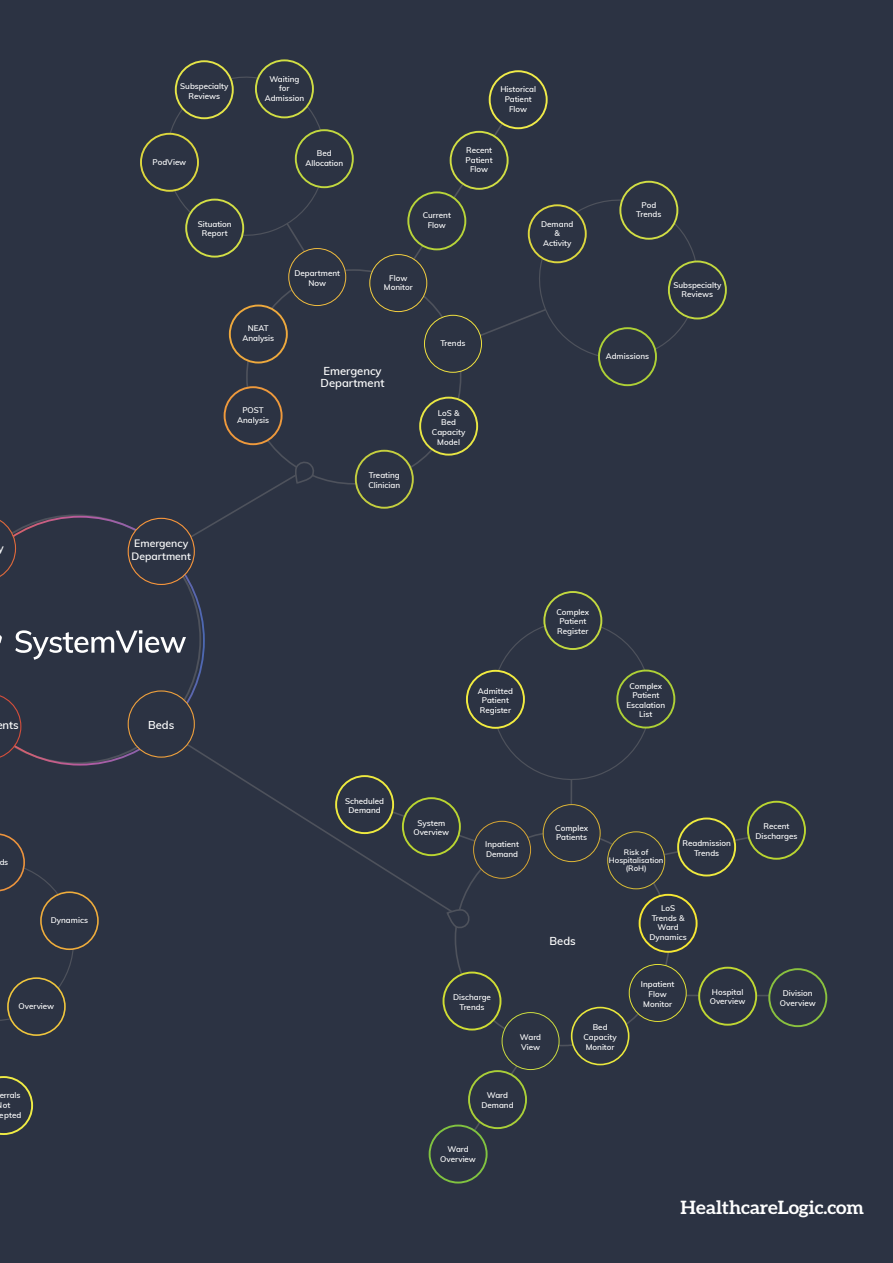
<style>
.page{position:relative;width:893px;height:1263px;background:#2c3343}
.page>*{position:absolute;margin:0;border:0;box-sizing:border-box;transform-origin:0 0}
.t1{font:700 18.3px "Aleo";letter-spacing:-.005em;color:#fff;scale:1.05 1}
.t2{font:600 11.25px/11.2px "Muli";color:#fff}
.t3{font:600 10.5px/13px "Muli";color:#fff}
.t4{font:600 8.1px/9.6px "Muli";color:#fff;text-align:center}
.t5{font:600 7.65px/8.1px "Muli";color:#fff;text-align:center}
</style>
<div class="page">
<svg style="left:155px;top:66px;width:180px;height:206px"></svg>
<div style="left:176px;top:61px;width:57px;height:57px;background:#2c3343;border-radius:50%"></div>
<div style="left:175px;top:60px;width:59px;height:59px;border:2px solid #e5e548;border-radius:50%"></div>
<div style="left:141px;top:134px;width:57px;height:57px;background:#2c3343;border-radius:50%"></div>
<div style="left:140px;top:133px;width:59px;height:59px;border:2px solid #dcd73e;border-radius:50%"></div>
<div style="left:256px;top:60px;width:57px;height:57px;background:#2c3343;border-radius:50%"></div>
<div style="left:255px;top:59px;width:59px;height:59px;border:2px solid #d1de44;border-radius:50%"></div>
<div style="left:296px;top:130px;width:57px;height:57px;background:#2c3343;border-radius:50%"></div>
<div style="left:295px;top:129px;width:59px;height:59px;border:2px solid #c2d83f;border-radius:50%"></div>
<div style="left:419px;top:397px;width:59px;height:59px;border:2px solid #e8e644;border-radius:50%"></div>
<div style="left:224px;top:386px;width:59px;height:59px;border:2px solid #ee993c;border-radius:50%"></div>
<svg style="left:205px;top:458px;width:119px;height:71px"></svg>
<div style="left:355px;top:450px;width:59px;height:59px;border:2px solid #c5cf3f;border-radius:50%"></div>
<div style="left:229px;top:305px;width:59px;height:58px;border:2px solid #eea93d;border-radius:50%"></div>
<div style="left:289px;top:249px;width:57px;height:57px;background:#2c3343;border-radius:50%"></div>
<div style="left:288px;top:248px;width:58px;height:58px;border:1px solid #f0bc3e;border-radius:50%"></div>
<div style="left:186px;top:200px;width:57px;height:57px;background:#2c3343;border-radius:50%"></div>
<div style="left:185px;top:199px;width:59px;height:59px;border:2px solid #d3df46;border-radius:50%"></div>
<div style="left:489px;top:70px;width:59px;height:59px;border:2px solid #f0eb49;border-radius:50%"></div>
<svg style="left:396px;top:105px;width:312px;height:265px"></svg>
<div style="left:620px;top:182px;width:57px;height:57px;background:#2c3343;border-radius:50%"></div>
<div style="left:619px;top:181px;width:59px;height:59px;border:2px solid #d2de45;border-radius:50%"></div>
<div style="left:599px;top:328px;width:57px;height:57px;background:#2c3343;border-radius:50%"></div>
<div style="left:598px;top:327px;width:59px;height:59px;border:2px solid #aed036;border-radius:50%"></div>
<div style="left:529px;top:205px;width:57px;height:57px;background:#2c3343;border-radius:50%"></div>
<div style="left:528px;top:204px;width:59px;height:59px;border:2px solid #dcd73e;border-radius:50%"></div>
<div style="left:669px;top:261px;width:57px;height:57px;background:#2c3343;border-radius:50%"></div>
<div style="left:668px;top:261px;width:59px;height:58px;border:2px solid #c2d83f;border-radius:50%"></div>
<svg style="left:205px;top:755px;width:265px;height:154px"></svg>
<svg style="left:468px;top:1041px;width:59px;height:101px"></svg>
<hr style="left:658px;top:995px;width:140px;height:1px;background:#4e525c">
<div style="left:455px;top:832px;width:214px;height:213px;background:#2c3343;border-radius:50%"></div>
<svg style="left:446px;top:908px;width:24px;height:21px"></svg>
<div style="left:571px;top:1007px;width:58px;height:58px;border:2px solid #e9e73d;border-radius:50%"></div>
<div style="left:629px;top:964px;width:57px;height:57px;background:#2c3343;border-radius:50%"></div>
<div style="left:629px;top:964px;width:58px;height:58px;border:1px solid #e3e136;border-radius:50%"></div>
<div style="left:639px;top:894px;width:59px;height:59px;border:2px solid #f6e733;border-radius:50%"></div>
<div style="left:502px;top:1012px;width:57px;height:57px;background:#2c3343;border-radius:50%"></div>
<div style="left:502px;top:1012px;width:58px;height:58px;border:1px solid #ccdc40;border-radius:50%"></div>
<div style="left:443px;top:971px;width:58px;height:59px;border:2px solid #d0dd34;border-radius:50%"></div>
<div style="left:336px;top:776px;width:57px;height:57px;background:#2c3343;border-radius:50%"></div>
<div style="left:335px;top:775px;width:59px;height:59px;border:2px solid #eeea3f;border-radius:50%"></div>
<svg style="left:361px;top:610px;width:410px;height:253px"></svg>
<div style="left:467px;top:671px;width:57px;height:57px;background:#2c3343;border-radius:50%"></div>
<div style="left:466px;top:670px;width:59px;height:59px;border:2px solid #f2ec40;border-radius:50%"></div>
<div style="left:617px;top:670px;width:57px;height:57px;background:#2c3343;border-radius:50%"></div>
<div style="left:616px;top:670px;width:59px;height:58px;border:2px solid #aed036;border-radius:50%"></div>
<div style="left:544px;top:592px;width:57px;height:57px;background:#2c3343;border-radius:50%"></div>
<div style="left:543px;top:591px;width:59px;height:59px;border:2px solid #c2d83f;border-radius:50%"></div>
<div style="left:748px;top:802px;width:57px;height:57px;background:#2c3343;border-radius:50%"></div>
<div style="left:747px;top:801px;width:59px;height:59px;border:2px solid #bad531;border-radius:50%"></div>
<div style="left:678px;top:818px;width:57px;height:57px;background:#2c3343;border-radius:50%"></div>
<div style="left:677px;top:817px;width:59px;height:59px;border:2px solid #eeea3f;border-radius:50%"></div>
<div style="left:769px;top:969px;width:57px;height:57px;background:#2c3343;border-radius:50%"></div>
<div style="left:768px;top:968px;width:59px;height:59px;border:2px solid #8ac13f;border-radius:50%"></div>
<div style="left:699px;top:968px;width:57px;height:57px;background:#2c3343;border-radius:50%"></div>
<div style="left:698px;top:967px;width:59px;height:59px;border:2px solid #c0d733;border-radius:50%"></div>
<div style="left:430px;top:1125px;width:57px;height:57px;background:#2c3343;border-radius:50%"></div>
<div style="left:429px;top:1124px;width:59px;height:59px;border:2px solid #81c340;border-radius:50%"></div>
<div style="left:469px;top:1071px;width:57px;height:57px;background:#2c3343;border-radius:50%"></div>
<div style="left:468px;top:1070px;width:59px;height:59px;border:2px solid #aacf38;border-radius:50%"></div>
<svg style="left:0;top:1076px;width:33px;height:59px"></svg>
<svg style="left:0;top:833px;width:84px;height:199px"></svg>
<div style="left:8px;top:978px;width:57px;height:57px;background:#2c3343;border-radius:50%"></div>
<div style="left:7px;top:977px;width:59px;height:59px;border:2px solid #f1c73d;border-radius:50%"></div>
<div style="left:41px;top:892px;width:57px;height:57px;background:#2c3343;border-radius:50%"></div>
<div style="left:40px;top:891px;width:59px;height:59px;border:2px solid #efad3c;border-radius:50%"></div>
<svg style="left:16px;top:516px;width:189px;height:249px"></svg>
<div style="left:128px;top:518px;width:66px;height:66px;background:#2c3343;border-radius:50%"></div>
<div style="left:128px;top:518px;width:67px;height:67px;border:1px solid #f7963c;border-radius:50%"></div>
<div style="left:128px;top:691px;width:66px;height:66px;background:#2c3343;border-radius:50%"></div>
<div style="left:128px;top:690px;width:67px;height:68px;border:1px solid #eea03d;border-radius:50%"></div>
<svg style="left:0;top:520px;width:16px;height:57px"></svg>
<svg style="left:0;top:693px;width:21px;height:67px"></svg>
<svg style="left:0;top:635px;width:2px;height:9px"></svg>
<svg style="left:15px;top:630px;width:171px;height:30px"></svg>
<p class="t2" style="left:-3px;top:542px;width:7px">y</p>
<p class="t2" style="left:3px;top:719px;width:18px">nts</p>
<p class="t4" style="left:-1px;top:857px;width:10px">ds</p>
<p class="t4" style="left:51px;top:915px;width:39px">Dynamics</p>
<p class="t4" style="left:19px;top:1001px;width:37px">Overview</p>
<p class="t4" style="left:-1px;top:1090px;width:23px">errals</p>
<p class="t4" style="left:3px;top:1100px;width:9px">ot</p>
<p class="t4" style="left:0;top:1109px;width:23px">epted</p>
<p class="t4" style="left:180px;top:81px;width:50px">Subspecialty<br>Reviews</p>
<p class="t4" style="left:153px;top:156px;width:35px">PodView</p>
<p class="t4" style="left:265px;top:73px;width:41px">Waiting for<br>Admission</p>
<p class="t4" style="left:305px;top:148px;width:39px">Bed<br>Allocation</p>
<p class="t4" style="left:500px;top:84px;width:37px">Historical<br>Patient<br>Flow</p>
<p class="t4" style="left:466px;top:145px;width:29px">Recent<br>Patient<br>Flow</p>
<p class="t4" style="left:198px;top:218px;width:35px">Situation<br>Report</p>
<p class="t4" style="left:242px;top:323px;width:33px">NEAT<br>Analysis</p>
<p class="t4" style="left:237px;top:405px;width:33px">POST<br>Analysis</p>
<p class="t4" style="left:294px;top:268px;width:47px">Department<br>Now</p>
<p class="t4" style="left:423px;top:210px;width:30px">Current<br>Flow</p>
<p class="t4" style="left:384px;top:272px;width:30px">Flow<br>Monitor</p>
<p class="t2" style="left:321px;top:365px;width:65px">Emergency<br>Department</p>
<p class="t4" style="left:368px;top:470px;width:33px;text-align:left">Treating<br>Clinician</p>
<p class="t4" style="left:440px;top:338px;width:27px">Trends</p>
<p class="t4" style="left:432px;top:407px;width:35px">LoS &amp;<br>Bed<br>Capacity<br>Model</p>
<p class="t4" style="left:541px;top:218px;width:34px">Demand &amp;<br>Activity</p>
<p class="t4" style="left:636px;top:200px;width:27px">Pod<br>Trends</p>
<p class="t4" style="left:606px;top:351px;width:45px">Admissions</p>
<p class="t4" style="left:673px;top:279px;width:50px">Subspecialty<br>Reviews</p>
<p class="t3" style="left:132px;top:536px;width:61px">Emergency<br>Department</p>
<p class="t2" style="left:148px;top:718px;width:28px">Beds</p>
<p class="t4" style="left:556px;top:607px;width:34px;text-align:left">Complex<br>Patient<br>Register</p>
<p class="t4" style="left:478px;top:685px;width:37px;text-align:left">Admitted<br>Patient<br>Register</p>
<p class="t4" style="left:626px;top:680px;width:40px">Complex<br>Patient<br>Escalation<br>List</p>
<p class="t4" style="left:345px;top:796px;width:41px">Scheduled<br>Demand</p>
<p class="t4" style="left:413px;top:818px;width:37px">System<br>Overview</p>
<p class="t4" style="left:485px;top:839px;width:35px;text-align:left">Inpatient<br>Demand</p>
<p class="t4" style="left:555px;top:822px;width:34px;text-align:left">Complex<br>Patients</p>
<p class="t2" style="left:550px;top:935px;width:28px">Beds</p>
<p class="t4" style="left:682px;top:838px;width:50px">Readmission<br>Trends</p>
<p class="t5" style="left:609px;top:847px;width:56px">Risk of<br>Hospitalisation (RoH)</p>
<p class="t4" style="left:649px;top:903px;width:39px">LoS<br>Trends &amp;<br>Ward<br>Dynamics</p>
<p class="t4" style="left:755px;top:821px;width:43px">Recent<br>Discharges</p>
<p class="t4" style="left:453px;top:992px;width:39px">Discharge<br>Trends</p>
<p class="t4" style="left:520px;top:1032px;width:23px;text-align:left">Ward<br>View</p>
<p class="t4" style="left:583px;top:1022px;width:35px">Bed<br>Capacity<br>Monitor</p>
<p class="t4" style="left:641px;top:979px;width:35px">Inpatient<br>Flow<br>Monitor</p>
<p class="t4" style="left:710px;top:986px;width:37px;text-align:left">Hospital<br>Overview</p>
<p class="t4" style="left:780px;top:988px;width:37px">Division<br>Overview</p>
<p class="t4" style="left:481px;top:1090px;width:34px">Ward<br>Demand</p>
<p class="t4" style="left:440px;top:1144px;width:37px">Ward<br>Overview</p>
<p class="t1" style="left:681px;top:1197px;width:176px">HealthcareLogic.com</p>
</div>
